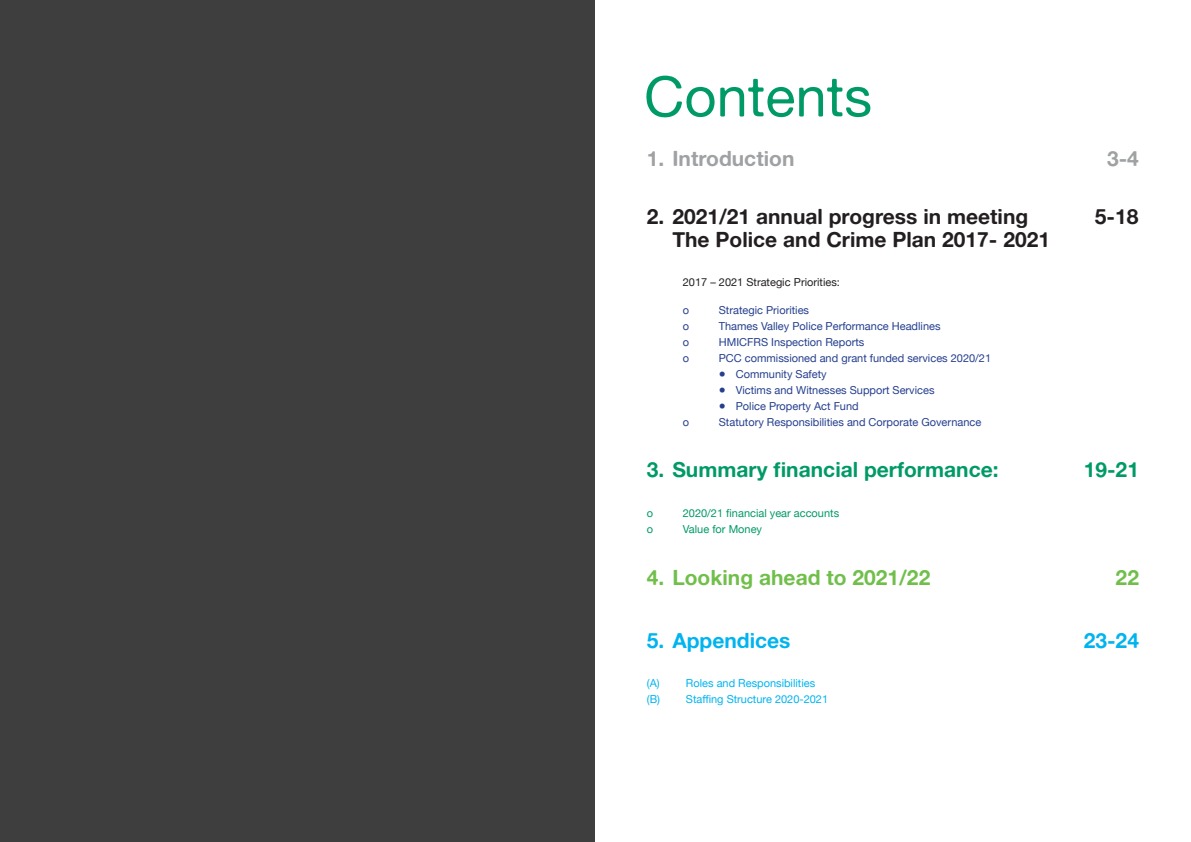
<style>
.page{position:relative;width:1191px;height:842px;background:#fff}
.page>*{position:absolute;margin:0;border:0;box-sizing:border-box;transform-origin:0 0}
.t1{font:56px "Alte Haas Grotesk";color:#009a67}
.t2{font:21px "Alte Haas Grotesk Bold";color:#231f20}
.t3{font:21px "Alte Haas Grotesk Bold";color:#009a67}
.t4{font:21px "Alte Haas Grotesk Bold";color:#71bf4b}
.t5{font:21px "Alte Haas Grotesk Bold";color:#9fa1a3}
.t6{font:21px "Alte Haas Grotesk Bold";color:#00b4ef}
.t7{font:11px "Helvetica Neue";color:#253f8e}
.t8{font:11px "Helvetica Neue";color:#00b4ef}
.t9{font:11px "Helvetica Neue";color:#009a67}
.t10{font:11px "Helvetica Neue";color:#231f20}
.s1{font-weight:300;font-size:14px}
</style>
<div class="page">
<div style="left:0;top:0;width:595px;height:842px;background:#3e3e3f"></div>
<p class="t1" style="left:644px;top:63px;width:230px">Contents</p>
<p class="t5" style="left:647px;top:145px;width:149px">1. Introduction</p>
<p class="t5" style="left:1107px;top:145px;width:33px">3-4</p>
<p class="t2" style="left:647px;top:204px;width:383px">2. 2021/21 annual progress in meeting</p>
<p class="t2" style="left:1094px;top:204px;width:45px">5-18</p>
<p class="t2" style="left:672px;top:227px;width:379px">The Police and Crime Plan 2017- 2021</p>
<p class="t10" style="left:683px;top:275px;width:159px">2017 – 2021 Strategic Priorities:</p>
<p class="t7" style="left:683px;top:302px;width:8px">o</p>
<p class="t7" style="left:719px;top:302px;width:92px">Strategic Priorities</p>
<p class="t7" style="left:683px;top:318px;width:8px">o</p>
<p class="t7" style="left:719px;top:318px;width:223px">Thames Valley Police Performance Headlines</p>
<p class="t7" style="left:683px;top:334px;width:8px">o</p>
<p class="t7" style="left:719px;top:334px;width:147px">HMICFRS Inspection Reports</p>
<p class="t7" style="left:683px;top:350px;width:8px">o</p>
<p class="t7" style="left:719px;top:350px;width:274px">PCC commissioned and grant funded services 2020/21</p>
<p class="t7" style="left:719px;top:366px;width:109px"><span class="s1">•</span> Community Safety</p>
<p class="t7" style="left:719px;top:382px;width:217px"><span class="s1">•</span> Victims and Witnesses Support Services</p>
<p class="t7" style="left:719px;top:398px;width:141px"><span class="s1">•</span> Police Property Act Fund</p>
<p class="t7" style="left:683px;top:414px;width:8px">o</p>
<p class="t7" style="left:719px;top:414px;width:264px">Statutory Responsibilities and Corporate Governance</p>
<p class="t3" style="left:647px;top:457px;width:353px">3. Summary financial performance:</p>
<p class="t3" style="left:1083px;top:457px;width:57px">19-21</p>
<p class="t9" style="left:647px;top:505px;width:8px">o</p>
<p class="t9" style="left:683px;top:505px;width:158px">2020/21 financial year accounts</p>
<p class="t9" style="left:647px;top:521px;width:8px">o</p>
<p class="t9" style="left:683px;top:521px;width:81px">Value for Money</p>
<p class="t4" style="left:647px;top:564px;width:285px">4. Looking ahead to 2021/22</p>
<p class="t4" style="left:1115px;top:564px;width:25px">22</p>
<p class="t6" style="left:647px;top:627px;width:145px">5. Appendices</p>
<p class="t6" style="left:1083px;top:627px;width:57px">23-24</p>
<p class="t8" style="left:647px;top:675px;width:170px">(A) Roles and Responsibilities</p>
<p class="t8" style="left:647px;top:691px;width:183px">(B) Staffing Structure 2020-2021</p>
</div>
